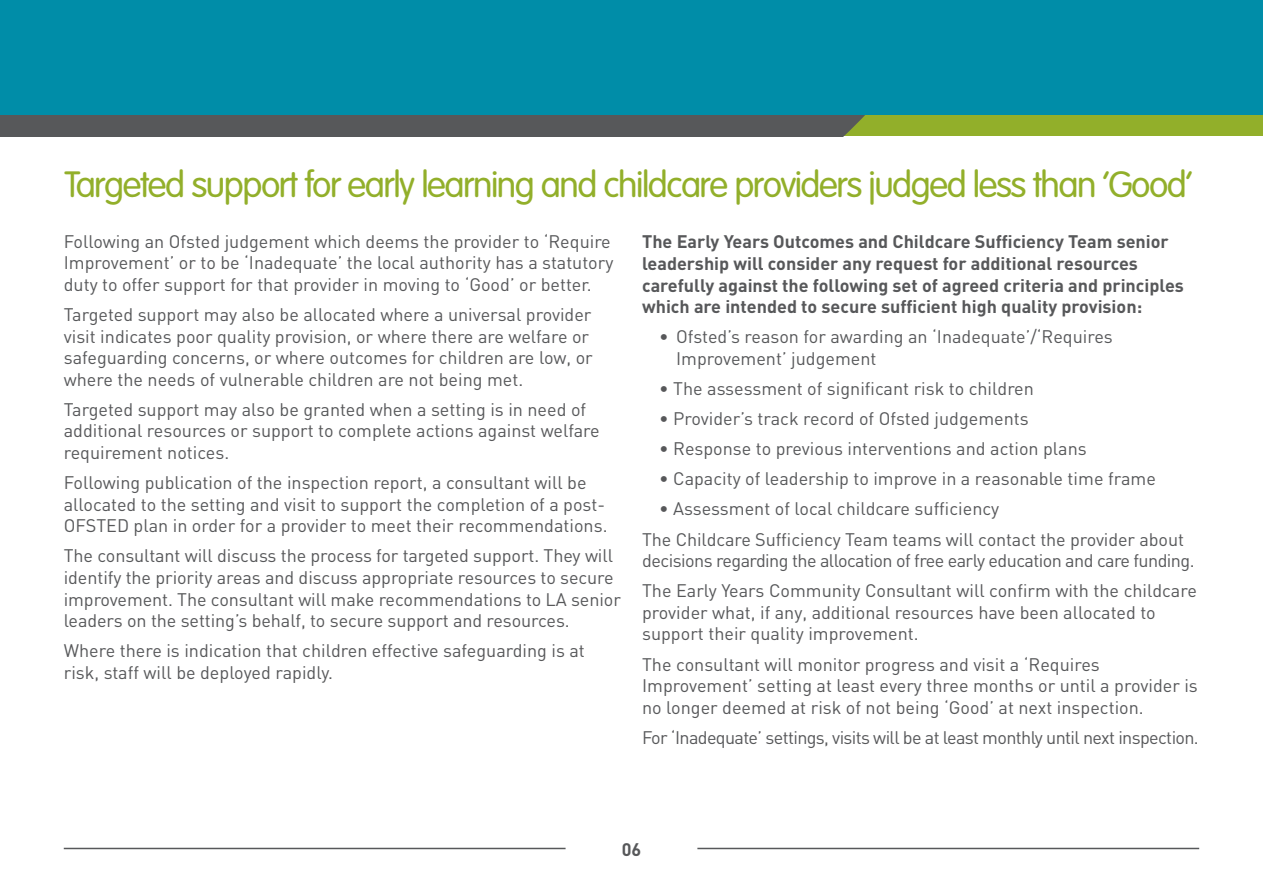
<style>
.page{position:relative;width:1263px;height:893px;background:#fff}
.page>*{position:absolute;margin:0;border:0;box-sizing:border-box;transform-origin:0 0}
.t1{font:300 36px "VAG Rounded LT";letter-spacing:-.04em;color:#92af2a}
.t2{font:18px/21.6px "DIN";color:#57585a}
.t3{font:700 18px/21.6px "DIN";color:#57585a}
.t4{font:18px/30.2px "DIN";letter-spacing:-.03em;color:#57585a}
.t5{font:18px "DIN";letter-spacing:-.035em;color:#57585a}
</style>
<div class="page">
<div style="left:0;top:115px;width:1263px;height:21px;background:#92af2a"></div>
<div style="left:0;top:115px;width:865px;height:21px;background:#57585a"></div>
<div style="left:0;top:0;width:1263px;height:115px;background:#008da8"></div>
<hr style="left:64px;top:848px;width:502px;height:1px;background:#57585a">
<hr style="left:697px;top:848px;width:502px;height:1px;background:#57585a">
<h1 class="t1" style="left:64px;top:164px;width:1130px">Targeted support for early learning and childcare providers judged less than ‘Good’</h1>
<p class="t2" style="left:64px;top:231px;width:551px">Following an Ofsted judgement which deems the provider to ‘Require<br>Improvement’ or to be ‘Inadequate’ the local authority has a statutory duty to offer support for that provider in moving to ‘Good’ or better.</p>
<p class="t2" style="left:64px;top:304px;width:530px">Targeted support may also be allocated where a universal provider visit indicates poor quality provision, or where there are welfare or safeguarding concerns, or where outcomes for children are low, or where the needs of vulnerable children are not being met.</p>
<p class="t2" style="left:64px;top:399px;width:537px">Targeted support may also be granted when a setting is in need of additional resources or support to complete actions against welfare requirement notices.</p>
<p class="t2" style="left:64px;top:472px;width:545px">Following publication of the inspection report, a consultant will be allocated to the setting and visit to support the completion of a post-<br>OFSTED plan in order for a provider to meet their recommendations.</p>
<p class="t2" style="left:64px;top:545px;width:559px">The consultant will discuss the process for targeted support. They will identify the priority areas and discuss appropriate resources to secure improvement. The consultant will make recommendations to LA senior leaders on the setting’s behalf, to secure support and resources.</p>
<p class="t2" style="left:64px;top:640px;width:523px">Where there is indication that children effective safeguarding is at risk, staff will be deployed rapidly.</p>
<p class="t3" style="left:642px;top:231px;width:543px">The Early Years Outcomes and Childcare Sufficiency Team senior leadership will consider any request for additional resources carefully against the following set of agreed criteria and principles which are intended to secure sufficient high quality provision:</p>
<p class="t2" style="left:676px;top:326px;width:438px;text-indent:-17px">• Ofsted’s reason for awarding an ‘Inadequate’/‘Requires<br>Improvement’ judgement</p>
<p class="t2" style="left:659px;top:378px;width:376px">• The assessment of significant risk to children</p>
<p class="t2" style="left:659px;top:408px;width:371px">• Provider’s track record of Ofsted judgements</p>
<p class="t2" style="left:659px;top:438px;width:429px">• Response to previous interventions and action plans</p>
<p class="t2" style="left:659px;top:468px;width:498px">• Capacity of leadership to improve in a reasonable time frame</p>
<p class="t2" style="left:642px;top:494px;width:543px;line-height:30.2px;text-indent:17px">• Assessment of local childcare sufficiency<br>The Childcare Sufficiency Team teams will contact the provider about</p>
<p class="t4" style="left:642px;top:546px;width:556px">decisions regarding the allocation of free early education and care funding.<br>The Early Years Community Consultant will confirm with the childcare</p>
<p class="t2" style="left:642px;top:602px;width:515px">provider what, if any, additional resources have been allocated to support their quality improvement.</p>
<p class="t2" style="left:642px;top:654px;width:557px">The consultant will monitor progress and visit a ‘Requires<br>Improvement’ setting at least every three months or until a provider is no longer deemed at risk of not being ‘Good’ at next inspection.</p>
<p class="t5" style="left:642px;top:727px;width:558px">For ‘Inadequate’ settings, visits will be at least monthly until next inspection.</p>
<p class="t3" style="left:622px;top:838px;width:21px">06</p>
</div>
